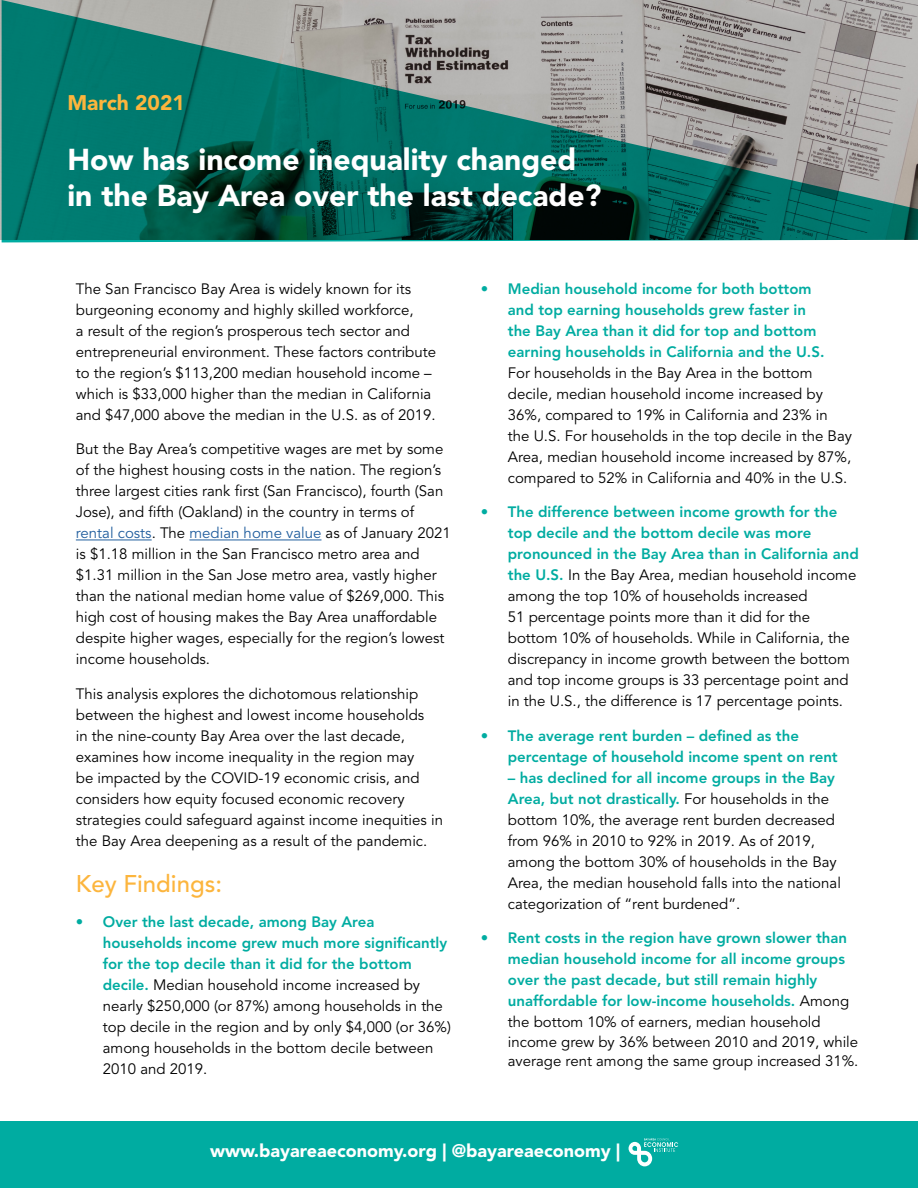
<style>
.page{position:relative;width:918px;height:1188px;background:#fff}
.page>*{position:absolute;margin:0;border:0;box-sizing:border-box;transform-origin:0 0}
.t1{font:900 30px/36px "Avenir LT Std";color:#fff}
.t2{font:500 24px "Avenir LT Std";color:#fcb53d}
.t3{font:900 21px "Avenir LT Std";color:#fcb53d}
.t4{font:900 18px "Avenir LT Std";color:#fff}
.t5{font:15px/21px "Avenir LT Std";color:#000}
.t6{font:800 15px/21px "Avenir LT Std";color:#00aca1}
.s1{color:#215e9e}
.s2{font-weight:800;color:#00aca1}
.s3{font-weight:400;color:#000}
</style>
<div class="page">
<div style="left:0;top:1121px;width:918px;height:67px;background:#00aca1"></div>
<svg style="left:2px;top:0;width:916px;height:242px;background:#49817a"></svg>
<hr style="left:76px;top:540px;width:76px;height:1px;background:#215e9e">
<hr style="left:189px;top:540px;width:132px;height:1px;background:#215e9e">
<svg style="left:629px;top:1138px;width:49px;height:28px"></svg>
<h3 class="t3" style="left:68px;top:90px;width:119px">March 2021</h3>
<h1 class="t1" style="left:68px;top:141px;width:535px">How has income inequality changed in the Bay Area over the last decade?</h1>
<p class="t5" style="left:76px;top:279px;width:362px">The San Francisco Bay Area is widely known for its burgeoning economy and highly skilled workforce,<br>a result of the region’s prosperous tech sector and entrepreneurial environment. These factors contribute to the region’s $113,200 median household income – which is $33,000 higher than the median in California and $47,000 above the median in the U.S. as of 2019.</p>
<p class="t5" style="left:76px;top:439px;width:376px">But the Bay Area’s competitive wages are met by some of the highest housing costs in the nation. The region’s three largest cities rank first (San Francisco), fourth (San Jose), and fifth (Oakland) in the country in terms of <span class="s1">rental costs</span>. The <span class="s1">median home value</span> as of January 2021 is $1.18 million in the San Francisco metro area and $1.31 million in the San Jose metro area, vastly higher than the national median home value of $269,000. This high cost of housing makes the Bay Area unaffordable despite higher wages, especially for the region’s lowest income households.</p>
<p class="t5" style="left:76px;top:684px;width:369px">This analysis explores the dichotomous relationship between the highest and lowest income households<br>in the nine-county Bay Area over the last decade, examines how income inequality in the region may<br>be impacted by the COVID-19 economic crisis, and considers how equity focused economic recovery strategies could safeguard against income inequities in the Bay Area deepening as a result of the pandemic.</p>
<h2 class="t2" style="left:76px;top:870px;width:148px">Key Findings:</h2>
<p class="t5" style="left:103px;top:912px;width:350px;text-indent:-27px"><span class="s2">• Over the last decade, among Bay Area households income grew much more significantly for the top decile than it did for the bottom decile.</span> Median household income increased by nearly $250,000 (or 87%) among households in the top decile in the region and by only $4,000 (or 36%) among households in the bottom decile between 2010 and 2019.</p>
<p class="t6" style="left:508px;top:278px;width:318px;text-indent:-27px">• Median household income for both bottom and top earning households grew faster in the Bay Area than it did for top and bottom earning households in California and the U.S.</p>
<p class="t5" style="left:508px;top:363px;width:346px">For households in the Bay Area in the bottom decile, median household income increased by 36%, compared to 19% in California and 23% in the U.S. For households in the top decile in the Bay Area, median household income increased by 87%, compared to 52% in California and 40% in the U.S.</p>
<p class="t5" style="left:508px;top:502px;width:352px;text-indent:-27px"><span class="s2">• The difference between income growth for the top decile and the bottom decile was more pronounced in the Bay Area than in California and the U.S.</span> In the Bay Area, median household income among the top 10% of households increased<br>51 percentage points more than it did for the bottom 10% of households. While in California, the discrepancy in income growth between the bottom and top income groups is 33 percentage point and in the U.S., the difference is 17 percentage points.</p>
<p class="t6" style="left:508px;top:725px;width:331px;text-indent:-27px">• The average rent burden – defined as the percentage of household income spent on rent</p>
<p class="t5" style="left:508px;top:768px;width:335px"><span class="s2">– has declined for all income groups in the Bay Area, but not drastically.</span> For households in the bottom 10%, the average rent burden decreased from 96% in 2010 to 92% in 2019. As of 2019, among the bottom 30% of households in the Bay Area, the median household falls into the national categorization of “rent burdened”.</p>
<p class="t6" style="left:508px;top:928px;width:343px;text-indent:-27px">• Rent costs in the region have grown slower than median household income for all income groups over the past decade, but still remain highly unaffordable for low-income households. <span class="s3">Among the bottom 10% of earners, median household</span></p>
<p class="t5" style="left:508px;top:1032px;width:352px;line-height:19.5px">income grew by 36% between 2010 and 2019, while average rent among the same group increased 31%.</p>
<p class="t4" style="left:210px;top:1139px;width:411px">www.bayareaeconomy.org | @bayareaeconomy |</p>
</div>
